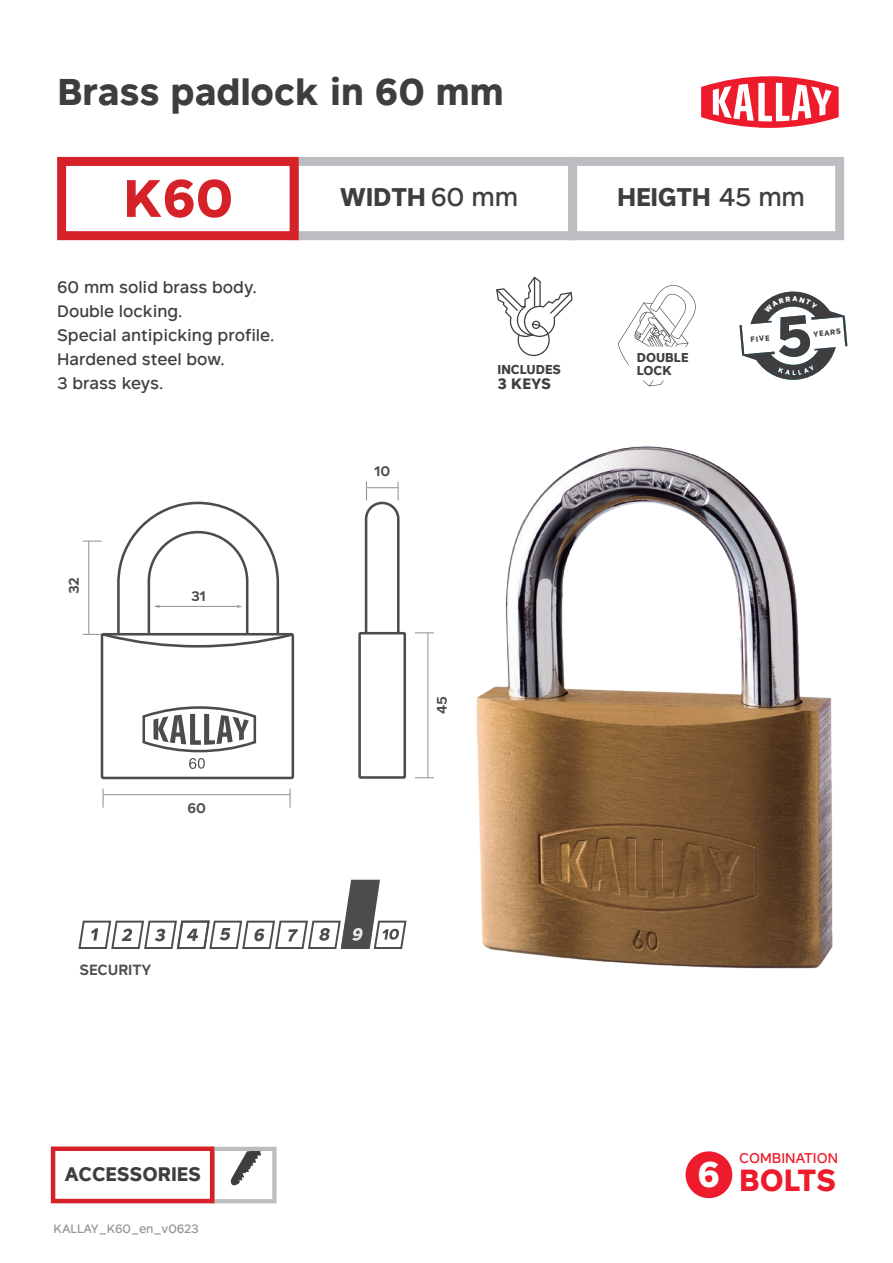
<style>
.page{position:relative;width:893px;height:1263px;background:#fff}
.page>*{position:absolute;margin:0;border:0;box-sizing:border-box;transform-origin:0 0}
.t1{font:700 52.5px "Rutan";color:#d52229}
.t2{font:700 37.05px "Rutan";color:#3e3e3f}
.t3{font:700 30.6px "Rutan";color:#ee1b2c}
.t4{font:700 25.5px "Rutan";letter-spacing:-.01em;color:#3e3e3f}
.t5{font:700 19.5px "Rutan";color:#3e3e3f}
.t6{font:500 16.5px/24px "Rutan";color:#3e3e3f}
.t7{font:700 15px "Rutan";color:#3e3e3f}
.t8{font:600 14.7px "Rutan";color:#4b4c4d}
.t9{font:500 14.1px "Rutan";color:#ee1b2c}
.t10{font:600 13.8px "Rutan";color:#4b4c4d}
.t11{font:700 12.9px "Rutan";color:#3e3e3f}
.t12{font:700 12.75px/12.8px "Rutan";color:#3e3e3f}
.t13{font:500 12px "Rutan";letter-spacing:-.01em;color:#939598}
.t14{font:700 7.5px "Rutan";color:#3e3e3f}
.s1{font-weight:500}
.s2{font-size:35.7px;color:#fff}
</style>
<div class="page">
<div style="left:685px;top:1151px;width:47px;height:47px;background:#ee1b2c;border-radius:50%"></div>
<svg style="left:214px;top:1147px;width:63px;height:56px"></svg>
<svg style="left:701px;top:76px;width:138px;height:52px"></svg>
<div style="left:51px;top:1146px;width:163px;height:57px;border:4px solid #d52229"></div>
<svg style="left:618px;top:285px;width:78px;height:81px"></svg>
<div style="left:290px;top:157px;width:287px;height:83px;border:9px solid #bcbdc0"></div>
<div style="left:568px;top:157px;width:276px;height:83px;border:9px solid #bcbdc0"></div>
<div style="left:57px;top:157px;width:242px;height:83px;border:9px solid #d52229"></div>
<svg style="left:496px;top:277px;width:77px;height:79px"></svg>
<svg style="left:290px;top:789px;width:1px;height:19px"></svg>
<svg style="left:103px;top:789px;width:1px;height:19px"></svg>
<hr style="left:103px;top:794px;width:187px;height:1px;background:#939598">
<div style="left:358px;top:632px;width:48px;height:147px;border:3px solid #4b4c4d"></div>
<svg style="left:364px;top:482px;width:37px;height:154px"></svg>
<svg style="left:83px;top:501px;width:212px;height:148px"></svg>
<div style="left:101px;top:633px;width:193px;height:146px;border:3px solid #4b4c4d;border-radius:2px"></div>
<svg style="left:142px;top:706px;width:115px;height:63px"></svg>
<svg style="left:78px;top:880px;width:324px;height:69px"></svg>
<img style="left:402px;top:380px;width:431px;height:589px">
<svg style="left:739px;top:291px;width:108px;height:90px"></svg>
<h2 class="t2" style="left:58px;top:61px;width:448px">Brass padlock in 60 mm</h2>
<h1 class="t1" style="left:123px;top:155px;width:111px">K60</h1>
<h3 class="t4" style="left:340px;top:176px;width:180px">WIDTH <span class="s1">60 mm</span></h3>
<h3 class="t4" style="left:617px;top:176px;width:189px">HEIGTH <span class="s1">45 mm</span></h3>
<p class="t6" style="left:57px;top:274px;width:219px">60 mm solid brass body.<br>Double locking.<br>Special antipicking profile.<br>Hardened steel bow.<br>3 brass keys.</p>
<p class="t11" style="left:498px;top:359px;width:65px">INCLUDES</p>
<p class="t7" style="left:498px;top:371px;width:55px">3 KEYS</p>
<p class="t12" style="left:637px;top:351px;width:53px">DOUBLE<br>LOCK</p>
<p class="t14" style="left:750px;top:333px;width:21px;rotate:-5deg">FIVE</p>
<p class="t14" style="left:813px;top:328px;width:29px;rotate:-5deg">YEARS</p>
<p class="t10" style="left:374px;top:460px;width:18px">10</p>
<p class="t10" style="left:63px;top:594px;width:19px;rotate:-90deg">32</p>
<p class="t10" style="left:191px;top:584px;width:16px">31</p>
<p class="t10" style="left:188px;top:796px;width:20px">60</p>
<p class="t10" style="left:431px;top:714px;width:19px;rotate:-90deg">45</p>
<p class="t8" style="left:80px;top:958px;width:74px">SECURITY</p>
<p class="t5" style="left:65px;top:1158px;width:138px">ACCESSORIES</p>
<p class="t13" style="left:54px;top:1219px;width:147px">KALLAY_K60_en_v0623</p>
<p class="t9" style="left:739px;top:1146px;width:100px">COMBINATION</p>
<h3 class="t3" style="left:697px;top:1155px;width:140px"><span class="s2">6</span> BOLTS</h3>
</div>
